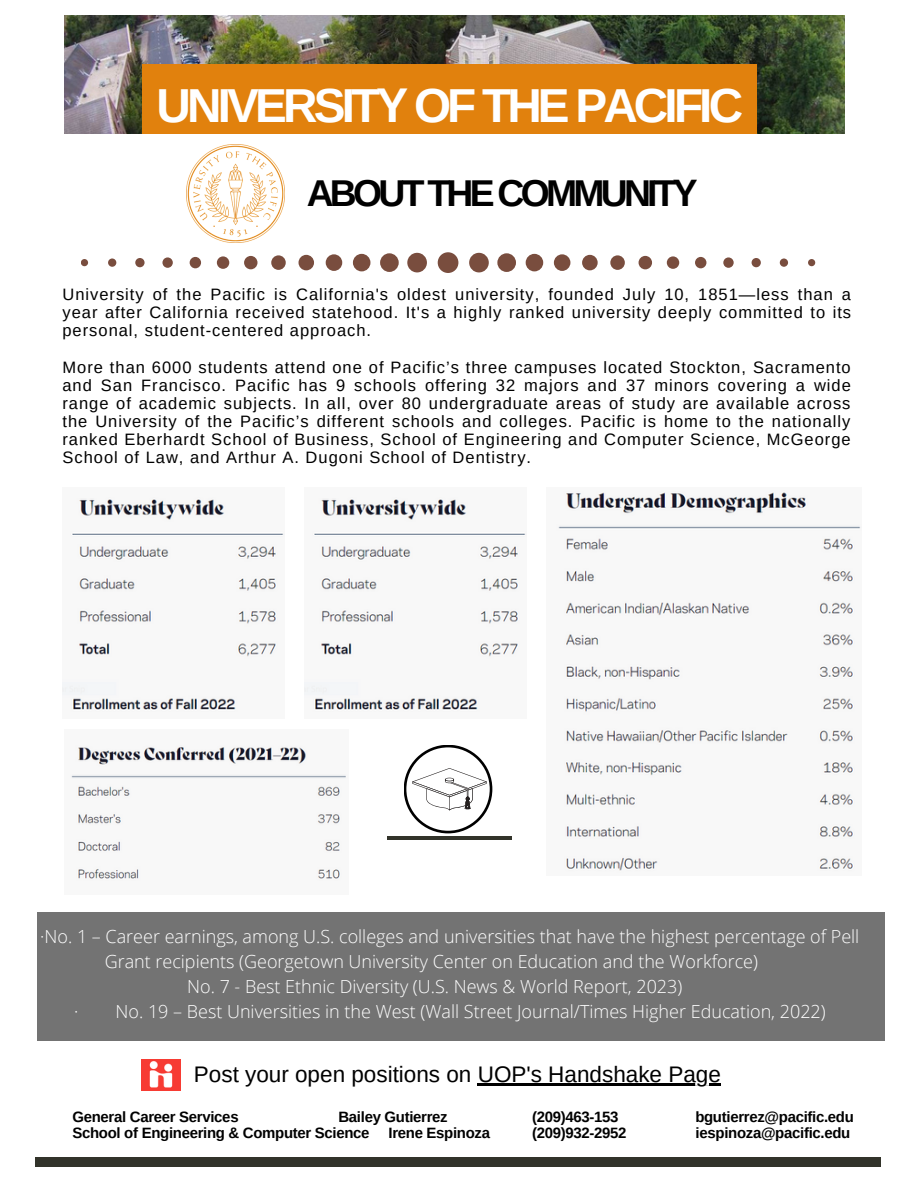
<style>
.page{position:relative;width:918px;height:1188px;background:#fff}
.page>*{position:absolute;margin:0;border:0;box-sizing:border-box;transform-origin:0 0}
.t1{font:700 47.7px "Arimo";letter-spacing:-.08em;color:#fff}
.t2{font:700 37.35px "Arimo";letter-spacing:-.1em;color:#000}
.t3{font:22.5px "Arimo";color:#000}
.t4{font:300 18px/24.8px "Open Sans";color:#fff}
.t5{font:16.5px/18px "Arimo";letter-spacing:.06em;color:#000;text-align:justify}
.t6{font:700 15px "Arimo";letter-spacing:-.02em;color:#000}
</style>
<div class="page">
<div style="left:37px;top:912px;width:848px;height:129px;background:#737373"></div>
<div style="left:35px;top:1158px;width:846px;height:9px;background:#32332a"></div>
<img style="left:64px;top:16px;width:781px;height:118px">
<div style="left:142px;top:64px;width:615px;height:70px;background:#e1810d"></div>
<img style="left:187px;top:145px;width:98px;height:97px">
<svg style="left:81px;top:252px;width:734px;height:21px"></svg>
<img style="left:71px;top:745px;width:275px;height:134px">
<img style="left:62px;top:498px;width:222px;height:212px">
<img style="left:305px;top:498px;width:221px;height:212px">
<img style="left:558px;top:492px;width:303px;height:379px">
<hr style="left:387px;top:836px;width:125px;height:4px;background:#32332a">
<svg style="left:404px;top:745px;width:88px;height:88px"></svg>
<hr style="left:478px;top:1083px;width:243px;height:2px;background:#000">
<img style="left:141px;top:1059px;width:40px;height:32px">
<p class="t1" style="left:157px;top:79px;width:588px">UNIVERSITY OF THE PACIFIC</p>
<p class="t2" style="left:307px;top:172px;width:393px">ABOUT THE COMMUNITY</p>
<p class="t5" style="left:62px;top:285px;width:790px">University of the Pacific is California's oldest university, founded July 10, 1851—less than a year after California received statehood. It's a highly ranked university deeply committed to its personal, student-centered approach.</p>
<p class="t5" style="left:62px;top:359px;width:790px">More than 6000 students attend one of Pacific’s three campuses located Stockton, Sacramento and San Francisco. Pacific has 9 schools offering 32 majors and 37 minors covering a wide range of academic subjects. In all, over 80 undergraduate areas of study are available across the University of the Pacific’s different schools and colleges. Pacific is home to the nationally ranked Eberhardt School of Business, School of Engineering and Computer Science, McGeorge School of Law, and Arthur A. Dugoni School of Dentistry.</p>
<p class="t4" style="left:105px;top:924px;width:756px;text-indent:-64px">·No. 1 – Career earnings, among U.S. colleges and universities that have the highest percentage of Pell<br>Grant recipients (Georgetown University Center on Education and the Workforce)</p>
<p class="t4" style="left:74px;top:998px;width:6px">·</p>
<p class="t4" style="left:116px;top:998px;width:712px">No. 19 – Best Universities in the West (Wall Street Journal/Times Higher Education, 2022)</p>
<p class="t4" style="left:187px;top:973px;width:497px">No. 7 - Best Ethnic Diversity (U.S. News &amp; World Report, 2023)</p>
<p class="t3" style="left:194px;top:1062px;width:528px">Post your open positions on UOP's Handshake Page</p>
<p class="t6" style="left:72px;top:1109px;width:168px">General Career Services</p>
<p class="t6" style="left:338px;top:1109px;width:111px">Bailey Gutierrez</p>
<p class="t6" style="left:532px;top:1109px;width:88px">(209)463-153</p>
<p class="t6" style="left:695px;top:1109px;width:160px">bgutierrez@pacific.edu</p>
<p class="t6" style="left:72px;top:1124px;width:299px">School of Engineering &amp; Computer Science</p>
<p class="t6" style="left:389px;top:1124px;width:103px">Irene Espinoza</p>
<p class="t6" style="left:532px;top:1124px;width:96px">(209)932-2952</p>
<p class="t6" style="left:696px;top:1124px;width:156px">iespinoza@pacific.edu</p>
</div>
